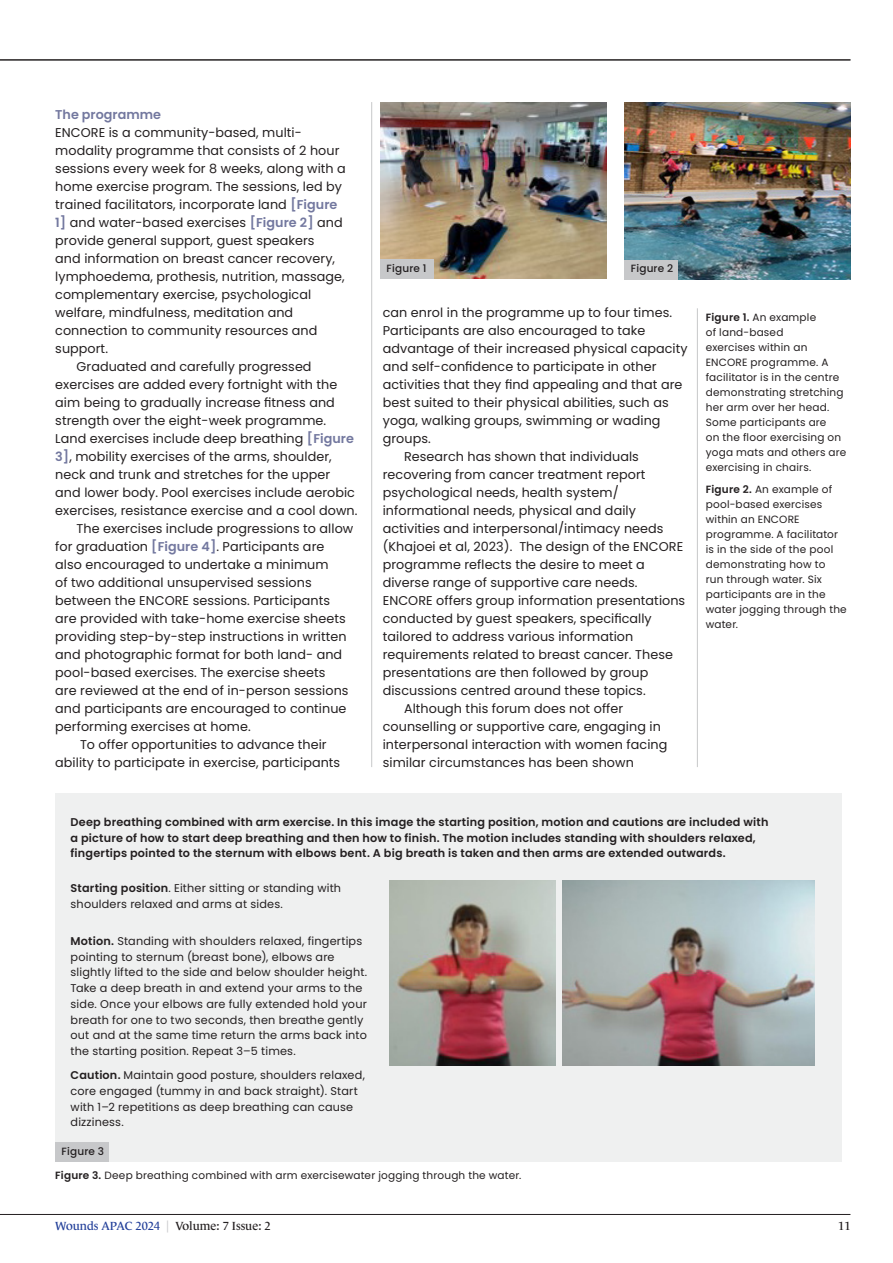
<style>
.page{position:relative;width:893px;height:1263px;background:#fff}
.page>*{position:absolute;margin:0;border:0;box-sizing:border-box;transform-origin:0 0}
.Body_indent{font:12.75px/18px "Poppins";letter-spacing:.005em;color:#231f20}
.Sub_header{font:600 12.75px "Poppins";color:#73789f}
.t1{font:12px "Le Monde Journal Std";color:#231f20}
.Table_text{font:11.25px/15.8px "Poppins";letter-spacing:.015em;color:#231f20}
.Table_text-2{font:600 11.25px/15.8px "Poppins";letter-spacing:.015em;color:#231f20}
.t2{font:10.5px/15px "Poppins";letter-spacing:.02em;color:#231f20}
.t3{font:500 10.5px "Poppins";letter-spacing:.015em;color:#231f20}
.s1{font-weight:600;color:#73789f}
.s2{font-weight:600}
.s3{color:#223f99}
.s4{color:#c7c8ca}
</style>
<div class="page">
<hr style="left:697px;top:308px;width:1px;height:459px;background:#c7c8ca">
<hr style="left:371px;top:102px;width:1px;height:665px;background:#c7c8ca">
<hr style="left:0;top:1214px;width:850px;height:1px;background:#231f20">
<hr style="left:0;top:60px;width:850px;height:1px;background:#231f20">
<img style="left:381px;top:102px;width:225px;height:177px">
<img style="left:624px;top:102px;width:226px;height:177px">
<div style="left:380px;top:260px;width:54px;height:19px;background:#c7c8ca"></div>
<div style="left:624px;top:260px;width:54px;height:19px;background:#c7c8ca"></div>
<div style="left:55px;top:793px;width:787px;height:369px;background:#eff0f0"></div>
<div style="left:55px;top:1143px;width:54px;height:19px;background:#c7c8ca"></div>
<img style="left:389px;top:881px;width:166px;height:185px">
<img style="left:562px;top:881px;width:252px;height:185px">
<p class="Sub_header" style="left:55px;top:107px;width:107px">The programme</p>
<p class="Body_indent" style="left:55px;top:124px;width:292px">ENCORE is a community-based, multi&shy;modality programme that consists of 2 hour sessions every week for 8 weeks, along with a home exercise program. The sessions, led by trained facilitators, incorporate land <span class="s1">[Figure 1]</span> and water-based exercises <span class="s1">[Figure 2]</span> and provide general support, guest speakers<br>and information on breast cancer recovery, lymphoedema, prothesis, nutrition, massage, complementary exercise, psychological welfare, mindfulness, meditation and connection to community resources and support.</p>
<p class="Body_indent" style="left:55px;top:358px;width:304px;text-indent:21px">Graduated and carefully progressed exercises are added every fortnight with the aim being to gradually increase fitness and strength over the eight-week programme.<br>Land exercises include deep breathing <span class="s1">[Figure 3]</span>, mobility exercises of the arms, shoulder, neck and trunk and stretches for the upper and lower body. Pool exercises include aerobic exercises, resistance exercise and a cool down.</p>
<p class="Body_indent" style="left:55px;top:520px;width:300px;text-indent:21px">The exercises include progressions to allow for graduation <span class="s1">[Figure 4]</span>. Participants are also encouraged to undertake a minimum<br>of two additional unsupervised sessions between the ENCORE sessions. Participants are provided with take-home exercise sheets providing step-by-step instructions in written and photographic format for both land- and pool-based exercises. The exercise sheets<br>are reviewed at the end of in-person sessions and participants are encouraged to continue performing exercises at home.</p>
<p class="Body_indent" style="left:55px;top:736px;width:286px;text-indent:25px">To offer opportunities to advance their ability to participate in exercise, participants</p>
<p class="t3" style="left:387px;top:262px;width:42px">Figure 1</p>
<p class="t3" style="left:631px;top:263px;width:44px">Figure 2</p>
<p class="Body_indent" style="left:383px;top:304px;width:306px">can enrol in the programme up to four times.<br>Participants are also encouraged to take advantage of their increased physical capacity and self-confidence to participate in other activities that they find appealing and that are best suited to their physical abilities, such as yoga, walking groups, swimming or wading groups.</p>
<p class="Body_indent" style="left:383px;top:448px;width:304px;text-indent:21px">Research has shown that individuals recovering from cancer treatment report psychological needs, health system/ informational needs, physical and daily activities and interpersonal/intimacy needs (Khajoei et al, 2023). The design of the ENCORE programme reflects the desire to meet a diverse range of supportive care needs.<br>ENCORE offers group information presentations conducted by guest speakers, specifically tailored to address various information requirements related to breast cancer. These presentations are then followed by group discussions centred around these topics.</p>
<p class="Body_indent" style="left:383px;top:700px;width:286px;text-indent:21px">Although this forum does not offer counselling or supportive care, engaging in interpersonal interaction with women facing similar circumstances has been shown</p>
<p class="t2" style="left:706px;top:310px;width:142px"><span class="s2">Figure 1.</span> An example<br>of land-based<br>exercises within an<br>ENCORE programme. A facilitator is in the centre demonstrating stretching her arm over her head.<br>Some participants are<br>on the floor exercising on yoga mats and others are exercising in chairs.</p>
<p class="t2" style="left:706px;top:482px;width:142px"><span class="s2">Figure 2.</span> An example of pool-based exercises within an ENCORE programme. A facilitator is in the side of the pool demonstrating how to<br>run through water. Six participants are in the water jogging through the water.</p>
<p class="Table_text-2" style="left:71px;top:814px;width:699px">Deep breathing combined with arm exercise. In this image the starting position, motion and cautions are included with a picture of how to start deep breathing and then how to finish. The motion includes standing with shoulders relaxed, fingertips pointed to the sternum with elbows bent. A big breath is taken and then arms are extended outwards.</p>
<p class="Table_text" style="left:71px;top:880px;width:272px"><span class="s2">Starting position</span>. Either sitting or standing with shoulders relaxed and arms at sides.</p>
<p class="Table_text" style="left:71px;top:933px;width:298px"><span class="s2">Motion.</span> Standing with shoulders relaxed, fingertips pointing to sternum (breast bone), elbows are slightly lifted to the side and below shoulder height.<br>Take a deep breath in and extend your arms to the side. Once your elbows are fully extended hold your breath for one to two seconds, then breathe gently out and at the same time return the arms back into the starting position. Repeat 3–5 times.</p>
<p class="Table_text" style="left:71px;top:1067px;width:296px"><span class="s2">Caution.</span> Maintain good posture, shoulders relaxed, core engaged (tummy in and back straight). Start with 1–2 repetitions as deep breathing can cause dizziness.</p>
<p class="t3" style="left:62px;top:1145px;width:44px">Figure 3</p>
<p class="t2" style="left:55px;top:1168px;width:467px"><span class="s2">Figure 3.</span> Deep breathing combined with arm exercisewater jogging through the water.</p>
<p class="t1" style="left:55px;top:1219px;width:217px"><span class="s3">Wounds APAC 2024</span> <span class="s4">|</span> Volume: 7 Issue: 2</p>
<p class="t1" style="left:838px;top:1219px;width:14px">11</p>
</div>
